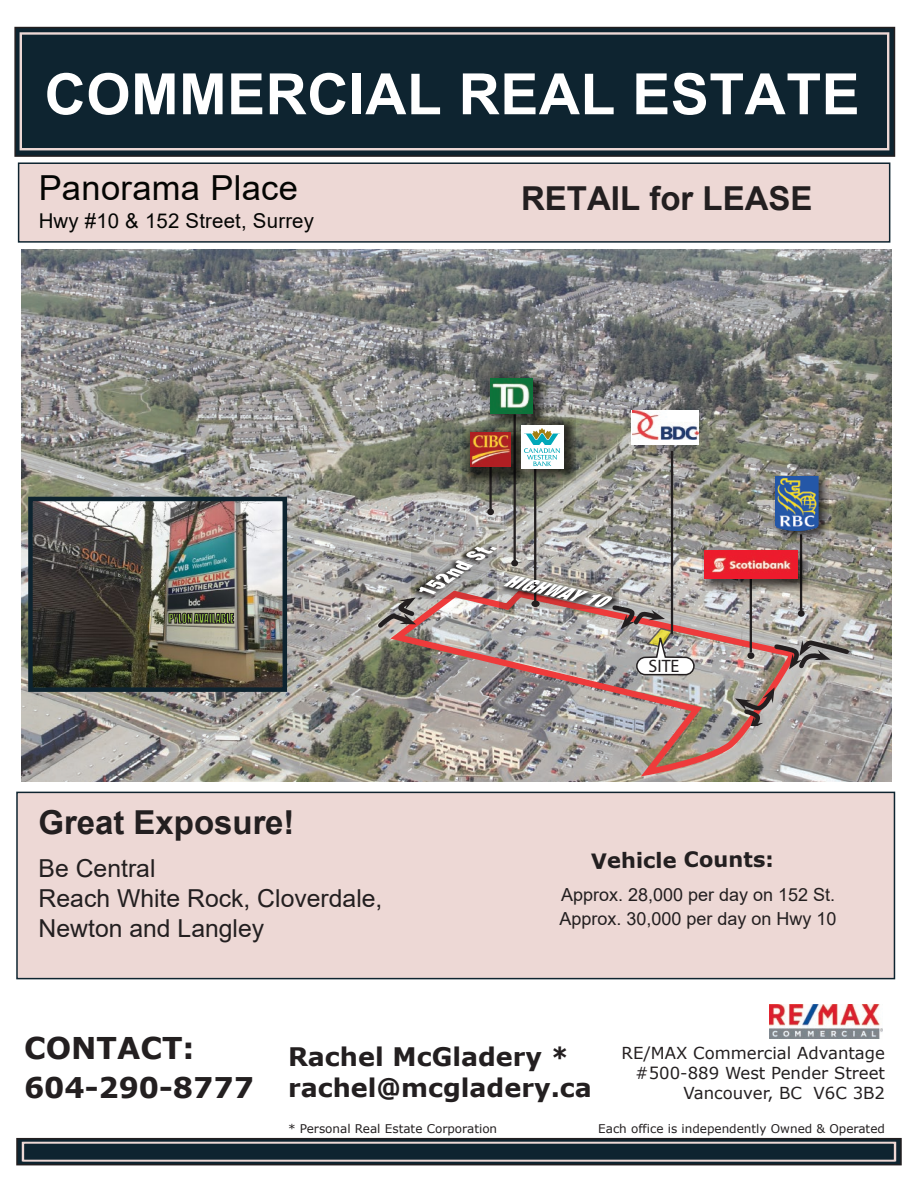
<style>
.page{position:relative;width:918px;height:1188px;background:#fff}
.page>*{position:absolute;margin:0;border:0;box-sizing:border-box;transform-origin:0 0}
.t1{font:700 57px "Arial";letter-spacing:.01em;color:#fff}
.t2{font:34.5px "Arial";letter-spacing:.01em;color:#040503}
.t3{font:700 33px "Arial";color:#231f20}
.t4{font:700 30px "Verdana";color:#231f20}
.t5{font:700 28.5px "Verdana";color:#231f20}
.t6{font:700 25.5px/30.6px "Verdana";color:#231f20}
.t7{font:24.75px/29.7px "Arial";color:#231f20}
.t8{font:700 21px "Verdana";color:#231f20}
.t9{font:20.4px "Arial";letter-spacing:.01em;color:#040503}
.t10{font:18px/24.3px "Arial";color:#231f20}
.t11{font:18px "Myriad Pro";color:#231f20}
.t12{font:16.5px/19.8px "Verdana";color:#231f20;text-align:right}
.t13{font:12.3px "Impact";color:#93c83f;scale:.8 1}
.t14{font:12px "Verdana";color:#231f20}
</style>
<div class="page">
<img style="left:21px;top:249px;width:870px;height:533px">
<img style="left:383px;top:587px;width:416px;height:194px">
<hr style="left:514px;top:414px;width:2px;height:149px;background:#231f20">
<hr style="left:489px;top:444px;width:3px;height:68px;background:#231f20">
<div style="left:487px;top:509px;width:7px;height:6px;background:#231f20;border-radius:50%"></div>
<hr style="left:800px;top:534px;width:2px;height:82px;background:#231f20">
<div style="left:798px;top:610px;width:7px;height:7px;background:#231f20;border-radius:50%"></div>
<svg style="left:735px;top:687px;width:42px;height:39px;background:#93807b"></svg>
<svg style="left:771px;top:639px;width:80px;height:33px;background:#94837e"></svg>
<svg style="left:488px;top:373px;width:60px;height:54px;background:#555a53"></svg>
<svg style="left:774px;top:475px;width:55px;height:66px"></svg>
<img style="left:491px;top:378px;width:42px;height:35px">
<hr style="left:750px;top:578px;width:2px;height:75px;background:#231f20">
<div style="left:747px;top:652px;width:7px;height:7px;background:#231f20;border-radius:50%"></div>
<svg style="left:702px;top:551px;width:106px;height:40px;background:#736c67"></svg>
<hr style="left:534px;top:458px;width:2px;height:146px;background:#231f20">
<svg style="left:499px;top:578px;width:4px;height:31px"></svg>
<svg style="left:411px;top:544px;width:86px;height:3px"></svg>
<svg style="left:374px;top:547px;width:123px;height:85px;background:#aa9d9b"></svg>
<svg style="left:526px;top:417px;width:50px;height:64px;background:#515246"></svg>
<svg style="left:462px;top:427px;width:69px;height:57px;background:#464338"></svg>
<div style="left:521px;top:426px;width:43px;height:43px;background:#fff"></div>
<svg style="left:524px;top:428px;width:36px;height:38px"></svg>
<hr style="left:671px;top:451px;width:2px;height:183px;background:#231f20">
<div style="left:631px;top:410px;width:68px;height:34px;background:linear-gradient(to right,#fff,#fff)"></div>
<img style="left:633px;top:410px;width:66px;height:29px">
<div style="left:14px;top:27px;width:881px;height:130px;background:#0e2430;border:2px solid #231f20"></div>
<svg style="left:19px;top:32px;width:871px;height:119px"></svg>
<div style="left:18px;top:162px;width:872px;height:81px;background:#edd8d5;border:2px solid #0e2430"></div>
<svg style="left:446px;top:414px;width:4px;height:3px"></svg>
<div style="left:511px;top:560px;width:7px;height:6px;background:#231f20;border-radius:50%"></div>
<img style="left:471px;top:432px;width:40px;height:34px">
<img style="left:704px;top:551px;width:93px;height:28px">
<img style="left:776px;top:477px;width:43px;height:53px">
<div style="left:16px;top:792px;width:879px;height:187px;background:#edd8d5;border:2px solid #0e2430"></div>
<img style="left:770px;top:1004px;width:112px;height:35px">
<div style="left:16px;top:1138px;width:886px;height:27px;background:#0e2430;border:2px solid #231f20"></div>
<svg style="left:21px;top:1141px;width:876px;height:21px"></svg>
<svg style="left:503px;top:576px;width:170px;height:72px;background:#ac9c99"></svg>
<div style="left:637px;top:657px;width:57px;height:18px;background:#fff;border-radius:9px"></div>
<div style="left:636px;top:657px;width:59px;height:18px;border:2px solid #231f20;border-radius:9px"></div>
<img style="left:33px;top:502px;width:249px;height:185px">
<div style="left:28px;top:497px;width:259px;height:195px;border:4px solid #0e2430"></div>
<svg style="left:169px;top:612px;width:65px;height:14px"></svg>
<h1 class="t1" style="left:45px;top:54px;width:817px">COMMERCIAL REAL ESTATE</h1>
<h2 class="t2" style="left:39px;top:164px;width:261px">Panorama Place</h2>
<h3 class="t9" style="left:39px;top:206px;width:277px">Hwy #10 &amp; 152 Street, Surrey</h3>
<p class="t13" style="left:169px;top:609px;width:83px">PYLON AVAILABLE</p>
<h3 class="t3" style="left:521px;top:175px;width:293px">RETAIL for LEASE</h3>
<h3 class="t11" style="left:649px;top:655px;width:32px">SITE</h3>
<h3 class="t3" style="left:39px;top:799px;width:257px">Great Exposure!</h3>
<h3 class="t7" style="left:39px;top:853px;width:345px">Be Central<br>Reach White Rock, Cloverdale,<br>Newton and Langley</h3>
<h3 class="t8" style="left:591px;top:847px;width:184px;rotate:-1deg">Vehicle Counts:</h3>
<h3 class="t10" style="left:559px;top:882px;width:279px">Approx. 28,000 per day on 152 St.<br>Approx. 30,000 per day on Hwy 10</h3>
<h3 class="t4" style="left:24px;top:1027px;width:172px">CONTACT:</h3>
<h3 class="t5" style="left:24px;top:1067px;width:231px">604-290-8777</h3>
<h3 class="t6" style="left:288px;top:1041px;width:305px">Rachel McGladery * rachel@mcgladery.ca</h3>
<h3 class="t12" style="left:622px;top:1043px;width:265px">RE/MAX Commercial Advantage #500-889 West Pender Street<br>Vancouver, BC V6C 3B2</h3>
<p class="t14" style="left:288px;top:1120px;width:211px">* Personal Real Estate Corporation</p>
<p class="t14" style="left:598px;top:1120px;width:288px">Each office is independently Owned &amp; Operated</p>
</div>
